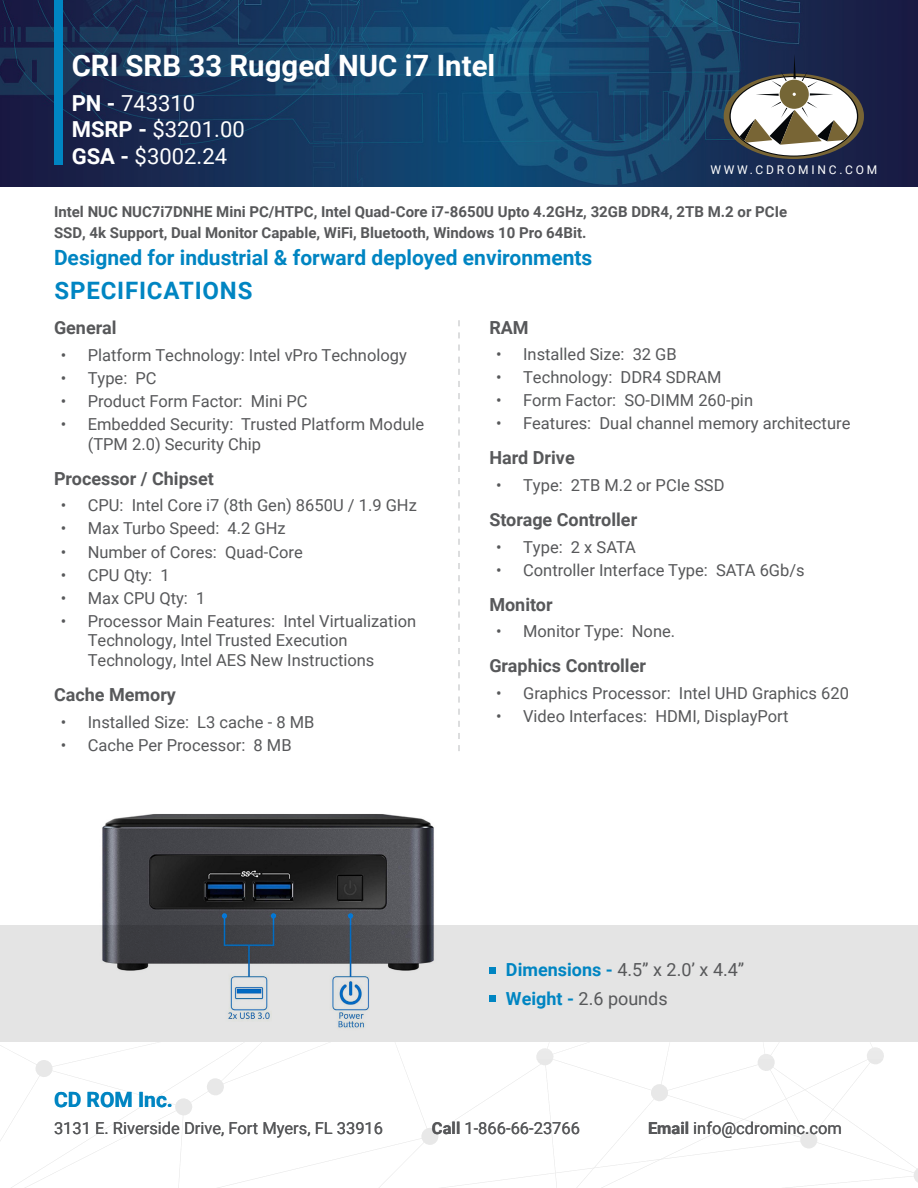
<style>
.page{position:relative;width:918px;height:1188px;background:#fff}
.page>*{position:absolute;margin:0;border:0;box-sizing:border-box;transform-origin:0 0}
.t1{font:700 29.4px "Roboto";color:#fff}
.t2{font:700 24px "Roboto";letter-spacing:.035em;color:#0085c2}
.t3{font:22.05px "Roboto";color:#fff}
.t4{font:700 21px "Roboto";color:#0085c2}
.t5{font:700 18px "Roboto";color:#57585a}
.t6{font:18px "Roboto";color:#57585a}
.t7{font:16.5px/19.8px "Roboto";color:#57585a}
.t8{font:700 15px/21px "Roboto";color:#57585a}
.t9{font:12px "Roboto";letter-spacing:.235em;color:#fff}
.s1{font-weight:700}
.s2{font-weight:700;color:#0085c2}
</style>
<div class="page">
<svg style="left:0;top:0;width:918px;height:187px;background:#163961"></svg>
<svg style="left:724px;top:54px;width:140px;height:105px"></svg>
<div style="left:54px;top:0;width:8px;height:164px;background:#0085c2"></div>
<svg style="left:0;top:925px;width:918px;height:263px"></svg>
<div style="left:0;top:926px;width:918px;height:116px;background:#e4e4e4"></div>
<div style="left:489px;top:967px;width:7px;height:7px;background:#0085c2"></div>
<div style="left:489px;top:995px;width:7px;height:7px;background:#0085c2"></div>
<img style="left:99px;top:814px;width:337px;height:214px">
<svg style="left:458px;top:320px;width:2px;height:431px"></svg>
<p class="t1" style="left:72px;top:45px;width:425px">CRI SRB 33 Rugged NUC i7 Intel</p>
<p class="t3" style="left:72px;top:87px;width:125px"><span class="s1">PN -</span> 743310</p>
<p class="t3" style="left:72px;top:114px;width:175px"><span class="s1">MSRP -</span> $3201.00</p>
<p class="t3" style="left:72px;top:140px;width:157px"><span class="s1">GSA -</span> $3002.24</p>
<p class="t8" style="left:54px;top:200px;width:735px">Intel NUC NUC7i7DNHE Mini PC/HTPC, Intel Quad-Core i7-8650U Upto 4.2GHz, 32GB DDR4, 2TB M.2 or PCIe<br>SSD, 4k Support, Dual Monitor Capable, WiFi, Bluetooth, Windows 10 Pro 64Bit.</p>
<p class="t4" style="left:54px;top:243px;width:540px">Designed for industrial &amp; forward deployed environments</p>
<p class="t9" style="left:710px;top:161px;width:168px">WWW.CDROMINC.COM</p>
<p class="t2" style="left:54px;top:274px;width:200px">SPECIFICATIONS</p>
<p class="t5" style="left:54px;top:315px;width:64px">General</p>
<p class="t7" style="left:61px;top:344px;width:348px">• Platform Technology: Intel vPro Technology</p>
<p class="t7" style="left:61px;top:368px;width:97px">• Type: PC</p>
<p class="t7" style="left:61px;top:391px;width:248px">• Product Form Factor: Mini PC</p>
<p class="t7" style="left:88px;top:414px;width:338px;text-indent:-27px">• Embedded Security: Trusted Platform Module (TPM 2.0) Security Chip</p>
<p class="t5" style="left:54px;top:466px;width:161px">Processor / Chipset</p>
<p class="t7" style="left:61px;top:495px;width:358px">• CPU: Intel Core i7 (8th Gen) 8650U / 1.9 GHz</p>
<p class="t7" style="left:61px;top:518px;width:226px">• Max Turbo Speed: 4.2 GHz</p>
<p class="t7" style="left:61px;top:541px;width:244px">• Number of Cores: Quad-Core</p>
<p class="t7" style="left:61px;top:564px;width:110px">• CPU Qty: 1</p>
<p class="t7" style="left:61px;top:587px;width:146px">• Max CPU Qty: 1</p>
<p class="t7" style="left:88px;top:610px;width:330px;text-indent:-27px">• Processor Main Features: Intel Virtualization<br>Technology, Intel Trusted Execution<br>Technology, Intel AES New Instructions</p>
<p class="t5" style="left:54px;top:682px;width:123px">Cache Memory</p>
<p class="t7" style="left:61px;top:712px;width:255px">• Installed Size: L3 cache - 8 MB</p>
<p class="t7" style="left:61px;top:735px;width:232px">• Cache Per Processor: 8 MB</p>
<p class="t5" style="left:489px;top:315px;width:41px">RAM</p>
<p class="t7" style="left:496px;top:344px;width:182px">• Installed Size: 32 GB</p>
<p class="t7" style="left:496px;top:367px;width:227px">• Technology: DDR4 SDRAM</p>
<p class="t7" style="left:496px;top:390px;width:258px">• Form Factor: SO-DIMM 260-pin</p>
<p class="t7" style="left:496px;top:413px;width:356px">• Features: Dual channel memory architecture</p>
<p class="t5" style="left:489px;top:445px;width:87px">Hard Drive</p>
<p class="t7" style="left:496px;top:474px;width:230px">• Type: 2TB M.2 or PCIe SSD</p>
<p class="t5" style="left:489px;top:507px;width:149px">Storage Controller</p>
<p class="t7" style="left:496px;top:536px;width:141px">• Type: 2 x SATA</p>
<p class="t7" style="left:496px;top:559px;width:310px">• Controller Interface Type: SATA 6Gb/s</p>
<p class="t5" style="left:489px;top:592px;width:65px">Monitor</p>
<p class="t7" style="left:496px;top:621px;width:181px">• Monitor Type: None.</p>
<p class="t5" style="left:489px;top:653px;width:158px">Graphics Controller</p>
<p class="t7" style="left:496px;top:682px;width:354px">• Graphics Processor: Intel UHD Graphics 620</p>
<p class="t7" style="left:496px;top:706px;width:294px">• Video Interfaces: HDMI, DisplayPort</p>
<p class="t6" style="left:506px;top:957px;width:240px"><span class="s2">Dimensions -</span> 4.5” x 2.0’ x 4.4”</p>
<p class="t6" style="left:506px;top:986px;width:163px"><span class="s2">Weight -</span> 2.6 pounds</p>
<p class="t4" style="left:54px;top:1085px;width:121px">CD ROM Inc.</p>
<p class="t7" style="left:54px;top:1118px;width:331px">3131 E. Riverside Drive, Fort Myers, FL 33916</p>
<p class="t7" style="left:432px;top:1118px;width:150px"><span class="s1">Call</span> 1-866-66-23766</p>
<p class="t7" style="left:648px;top:1118px;width:196px"><span class="s1">Email</span> info@cdrominc.com</p>
</div>
